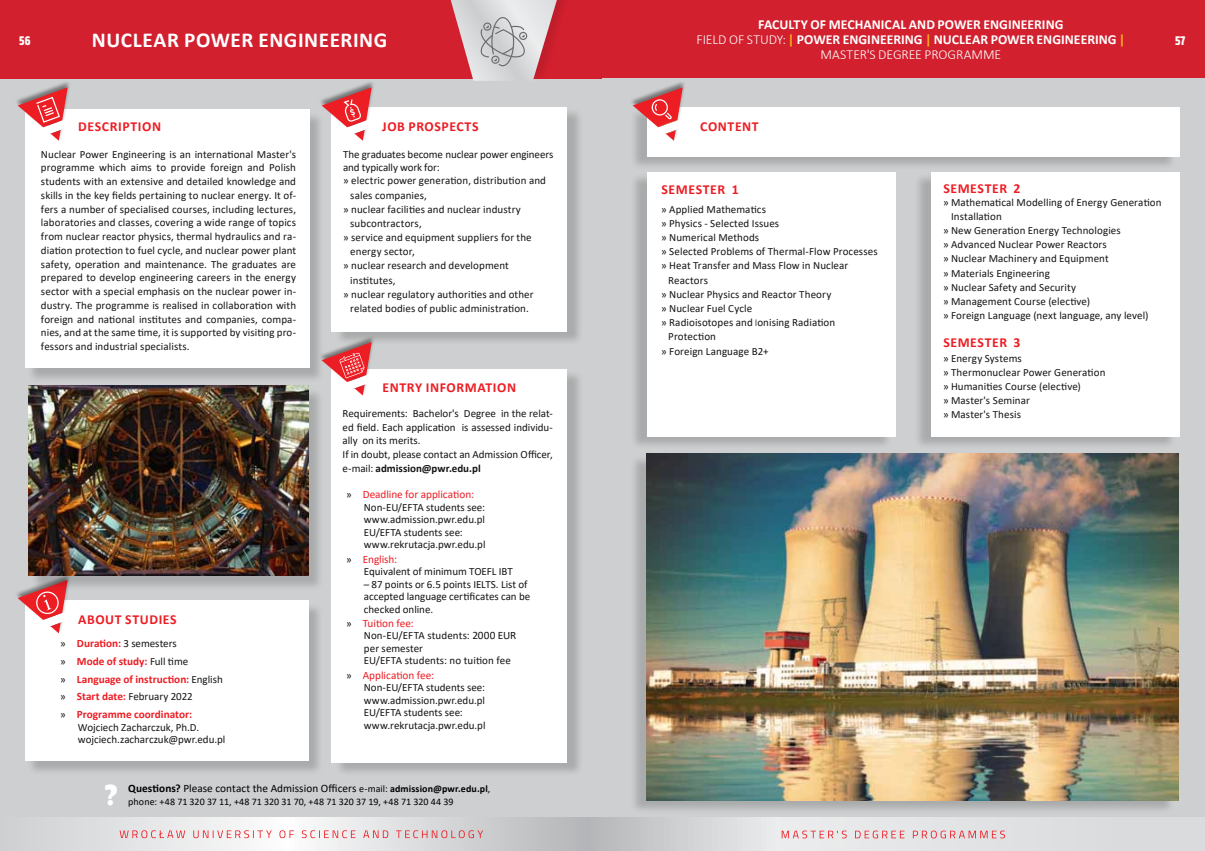
<style>
.page{position:relative;width:1205px;height:851px;background:#fff}
.page>*{position:absolute;margin:0;border:0;box-sizing:border-box;transform-origin:0 0}
.t1{font:700 30px "Berlin Sans FB Demi";color:#fff}
.t2{font:700 21.25px "Calibri";letter-spacing:.025em;color:#fff}
.t3{font:700 13.75px/15px "Calibri";color:#fff;text-align:center}
.t4{font:700 13.75px "Calibri";letter-spacing:.045em;color:#ed1d24}
.t5{font:700 12.5px "Khand";color:#fff}
.t6{font:700 11.25px/17.9px "Calibri";color:#ed1d24}
.t7{font:11.25px "Calibri";letter-spacing:.005em;color:#000}
.t8{font:11.25px "Calibri";color:#ed1d24}
.t9{font:11px/13.8px "Calibri";letter-spacing:.005em;color:#141414}
.t10{font:10px "Calibri";color:#000}
.s1{font-weight:300}
.s2{color:#fbad18}
.s3{font-weight:700;font-size:11.25px;color:#ed1d24}
.s4{font-weight:400;font-size:11px;color:#141414}
.s5{font-weight:700}
.s6{font-size:11px;color:#141414}
.s7{font-size:11.25px}
.s8{font-size:10px}
.s9{font-weight:700;font-size:10px}
.s10{font-size:10.5px}
</style>
<div class="page">
<div style="left:0;top:0;width:602px;height:850px;background:#cdcfd0"></div>
<div style="left:0;top:0;width:602px;height:78px;background:#d2202f"></div>
<div style="left:602px;top:0;width:603px;height:850px;background:#cdcfd0"></div>
<svg style="left:61px;top:817px;width:1144px;height:33px"></svg>
<div style="left:598px;top:0;width:607px;height:78px;background:#d2202f"></div>
<div style="left:449px;top:0;width:127px;height:82px;background:#d2202f"></div>
<div style="left:27px;top:602px;width:297px;height:174px;background:#000;opacity:.18"></div>
<div style="left:25px;top:600px;width:283px;height:160px;background:#fff"></div>
<svg style="left:18px;top:587px;width:50px;height:46px"></svg>
<svg style="left:120px;top:830px;width:363px;height:8px"></svg>
<svg style="left:782px;top:830px;width:223px;height:8px"></svg>
<div style="left:31px;top:387px;width:293px;height:204px;background:#000;opacity:.18"></div>
<img style="left:29px;top:385px;width:279px;height:190px">
<div style="left:630px;top:454px;width:545px;height:360px;background:#000;opacity:.18"></div>
<img style="left:647px;top:454px;width:531px;height:346px">
<div style="left:914px;top:172px;width:262px;height:278px;background:#000;opacity:.18"></div>
<div style="left:931px;top:172px;width:248px;height:264px;background:#fff"></div>
<div style="left:630px;top:172px;width:262px;height:278px;background:#000;opacity:.18"></div>
<div style="left:647px;top:172px;width:248px;height:264px;background:#fff"></div>
<div style="left:334px;top:108px;width:249px;height:238px;background:#000;opacity:.18"></div>
<div style="left:331px;top:107px;width:236px;height:224px;background:#fff"></div>
<div style="left:318px;top:80px;width:57px;height:61px;background:#000;opacity:.44"></div>
<svg style="left:322px;top:87px;width:53px;height:54px"></svg>
<div style="left:334px;top:369px;width:249px;height:407px;background:#000;opacity:.18"></div>
<div style="left:331px;top:369px;width:236px;height:393px;background:#fff"></div>
<div style="left:318px;top:335px;width:57px;height:60px;background:#000;opacity:.44"></div>
<svg style="left:322px;top:342px;width:53px;height:53px"></svg>
<div style="left:27px;top:112px;width:298px;height:271px;background:#000;opacity:.18"></div>
<div style="left:25px;top:110px;width:284px;height:258px;background:#fff"></div>
<div style="left:14px;top:80px;width:57px;height:61px;background:#000;opacity:.44"></div>
<svg style="left:18px;top:87px;width:53px;height:54px"></svg>
<div style="left:630px;top:107px;width:546px;height:63px;background:#000;opacity:.18"></div>
<div style="left:647px;top:107px;width:532px;height:49px;background:#fff"></div>
<div style="left:629px;top:80px;width:57px;height:61px;background:#000;opacity:.44"></div>
<svg style="left:633px;top:87px;width:53px;height:54px"></svg>
<svg style="left:446px;top:0;width:115px;height:81px"></svg>
<p class="t3" style="left:696px;top:17px;width:430px">FACULTY OF MECHANICAL AND POWER ENGINEERING<br><span class="s1">FIELD OF STUDY:</span> <span class="s2">|</span> POWER ENGINEERING <span class="s2">|</span> NUCLEAR POWER ENGINEERING <span class="s2">|<br></span><span class="s1">MASTER'S DEGREE PROGRAMME</span></p>
<h2 class="t2" style="left:92px;top:25px;width:297px">NUCLEAR POWER ENGINEERING</h2>
<p class="t5" style="left:19px;top:32px;width:13px">56</p>
<p class="t5" style="left:1175px;top:32px;width:12px">57</p>
<p class="t4" style="left:78px;top:117px;width:84px">DESCRIPTION</p>
<p class="t4" style="left:700px;top:117px;width:60px">CONTENT</p>
<p class="t4" style="left:382px;top:117px;width:98px">JOB PROSPECTS</p>
<p class="t9" style="left:41px;top:147px;width:257px;text-align:justify">Nuclear Power Engineering is an international Master's programme which aims to provide foreign and Polish students with an extensive and detailed knowledge and skills in the key fields pertaining to nuclear energy. It of&shy;fers a number of specialised courses, including lectures, laboratories and classes, covering a wide range of topics from nuclear reactor physics, thermal hydraulics and ra&shy;diation protection to fuel cycle, and nuclear power plant safety, operation and maintenance. The graduates are prepared to develop engineering careers in the energy sector with a special emphasis on the nuclear power in&shy;dustry. The programme is realised in collaboration with foreign and national institutes and companies, compa&shy;nies, and at the same time, it is supported by visiting pro&shy;fessors and industrial specialists.</p>
<p class="t9" style="left:343px;top:147px;width:212px;line-height:13.4px">The graduates become nuclear power engineers and typically work for:<br>» electric power generation, distribution and</p>
<p class="t9" style="left:350px;top:188px;width:78px">sales companies,</p>
<p class="t9" style="left:343px;top:202px;width:179px">» nuclear facilities and nuclear industry</p>
<p class="t9" style="left:350px;top:216px;width:73px">subcontractors,</p>
<p class="t9" style="left:343px;top:230px;width:190px">» service and equipment suppliers for the</p>
<p class="t9" style="left:350px;top:244px;width:66px">energy sector,</p>
<p class="t9" style="left:343px;top:258px;width:167px">» nuclear research and development</p>
<p class="t9" style="left:350px;top:273px;width:47px">institutes,</p>
<p class="t9" style="left:343px;top:287px;width:192px">» nuclear regulatory authorities and other</p>
<p class="t9" style="left:350px;top:301px;width:180px">related bodies of public administration.</p>
<p class="t4" style="left:78px;top:609px;width:100px">ABOUT STUDIES</p>
<p class="t9" style="left:60px;top:636px;width:118px">» <span class="s3">DURATION:</span> 3 semesters</p>
<p class="t6" style="left:60px;top:651px;width:164px"><span class="s4">»</span> MODE OF STUDY: <span class="s4">Full time<br>»</span> LANGUAGE OF INSTRUCTION: <span class="s4">English</span></p>
<p class="t9" style="left:60px;top:689px;width:134px">» <span class="s3">START DATE:</span> February 2022</p>
<p class="t6" style="left:60px;top:705px;width:133px"><span class="s4">»</span> PROGRAMME COORDINATOR:</p>
<p class="t9" style="left:78px;top:720px;width:149px;line-height:12.5px">Wojciech Zacharczuk, Ph.D. wojciech.zacharczuk@pwr.edu.pl</p>
<p class="t4" style="left:383px;top:378px;width:135px">ENTRY INFORMATION</p>
<p class="t9" style="left:343px;top:406px;width:212px">Requirements: Bachelor's Degree in the relat&shy;ed field. Each application is assessed individu&shy;ally on its merits.<br>If in doubt, please contact an Admission Officer, e-mail: <span class="s5">ADMISSION@PWR.EDU.PL</span></p>
<p class="t8" style="left:346px;top:486px;width:129px"><span class="s6">»</span> Deadline for application:</p>
<p class="t9" style="left:364px;top:500px;width:123px;line-height:12.5px">Non-EU/EFTA students see: www.admission.pwr.edu.pl<br>EU/EFTA students see: www.rekrutacja.pwr.edu.pl</p>
<p class="t8" style="left:346px;top:551px;width:53px"><span class="s6">»</span> English:</p>
<p class="t9" style="left:364px;top:564px;width:150px">Equivalent of minimum TOEFL IBT</p>
<p class="t9" style="left:364px;top:577px;width:168px;line-height:12.5px">– 87 points or 6.5 points IELTS. List of accepted language certificates can be checked online.</p>
<p class="t8" style="left:346px;top:615px;width:69px"><span class="s6">»</span> Tuition fee:</p>
<p class="t9" style="left:364px;top:629px;width:154px;line-height:12.5px">Non-EU/EFTA students: <span class="s7">2000 EUR </span>per semester<br>EU/EFTA students: no tuition fee</p>
<p class="t8" style="left:346px;top:667px;width:89px"><span class="s6">»</span> Application fee:</p>
<p class="t9" style="left:364px;top:681px;width:123px;line-height:12.5px">Non-EU/EFTA students see: www.admission.pwr.edu.pl<br>EU/EFTA students see: www.rekrutacja.pwr.edu.pl</p>
<h1 class="t1" style="left:105px;top:777px;width:14px">?</h1>
<p class="t7" style="left:128px;top:780px;width:363px"><span class="s5">QUESTIONS?</span> Please contact the Admission Officers <span class="s8">e-mail:</span> <span class="s9">ADMISSION@PWR.EDU.PL</span><span class="s8">,</span></p>
<p class="t10" style="left:128px;top:794px;width:327px">phone: +48 71 320 37 11, +48 71 320 31 70, +48 71 320 37 19, +48 71 320 44 39</p>
<p class="t4" style="left:661px;top:180px;width:9px">SEMESTER</p>
<p class="t4" style="left:732px;top:180px;width:8px">1</p>
<p class="t9" style="left:661px;top:202px;width:106px">» Applied Mathematics</p>
<p class="t9" style="left:661px;top:216px;width:119px">» Physics - Selected Issues</p>
<p class="t9" style="left:661px;top:230px;width:99px">» Numerical Methods</p>
<p class="t9" style="left:661px;top:244px;width:218px">» Selected Problems of Thermal-Flow Processes</p>
<p class="t9" style="left:661px;top:258px;width:188px">» Heat Transfer and Mass Flow in Nuclear</p>
<p class="t9" style="left:668px;top:273px;width:41px">Reactors</p>
<p class="t9" style="left:661px;top:287px;width:172px">» Nuclear Physics and Reactor Theory</p>
<p class="t9" style="left:661px;top:301px;width:93px">» Nuclear Fuel Cycle</p>
<p class="t9" style="left:661px;top:315px;width:176px">» Radioisotopes and <span class="s10">I</span>onising Radiation</p>
<p class="t9" style="left:668px;top:329px;width:49px">Protection</p>
<p class="t9" style="left:661px;top:344px;width:109px">» Foreign Language B2+</p>
<p class="t4" style="left:943px;top:179px;width:9px">SEMESTER</p>
<p class="t4" style="left:1013px;top:179px;width:8px">2</p>
<p class="t9" style="left:943px;top:195px;width:220px">» Mathematical Modelling of Energy Generation</p>
<p class="t9" style="left:951px;top:209px;width:52px">Installation</p>
<p class="t9" style="left:943px;top:223px;width:179px">» New Generation Energy Technologies</p>
<p class="t9" style="left:943px;top:237px;width:165px">» Advanced Nuclear Power Reactors</p>
<p class="t9" style="left:943px;top:251px;width:167px">» Nuclear Machinery and Equipment</p>
<p class="t9" style="left:943px;top:266px;width:108px">» Materials Engineering</p>
<p class="t9" style="left:943px;top:280px;width:135px">» Nuclear Safety and Security</p>
<p class="t9" style="left:943px;top:294px;width:149px">» Management Course (elective)</p>
<p class="t9" style="left:943px;top:308px;width:207px">» Foreign Language (next language, any level)</p>
<p class="t4" style="left:943px;top:333px;width:9px">SEMESTER</p>
<p class="t4" style="left:1013px;top:333px;width:8px">3</p>
<p class="t9" style="left:943px;top:350px;width:164px;line-height:14.1px">» Energy Systems<br>» Thermonuclear Power Generation » H umanities Course (elective)<br>» Master's Seminar<br>» Master's Thesis</p>
</div>
